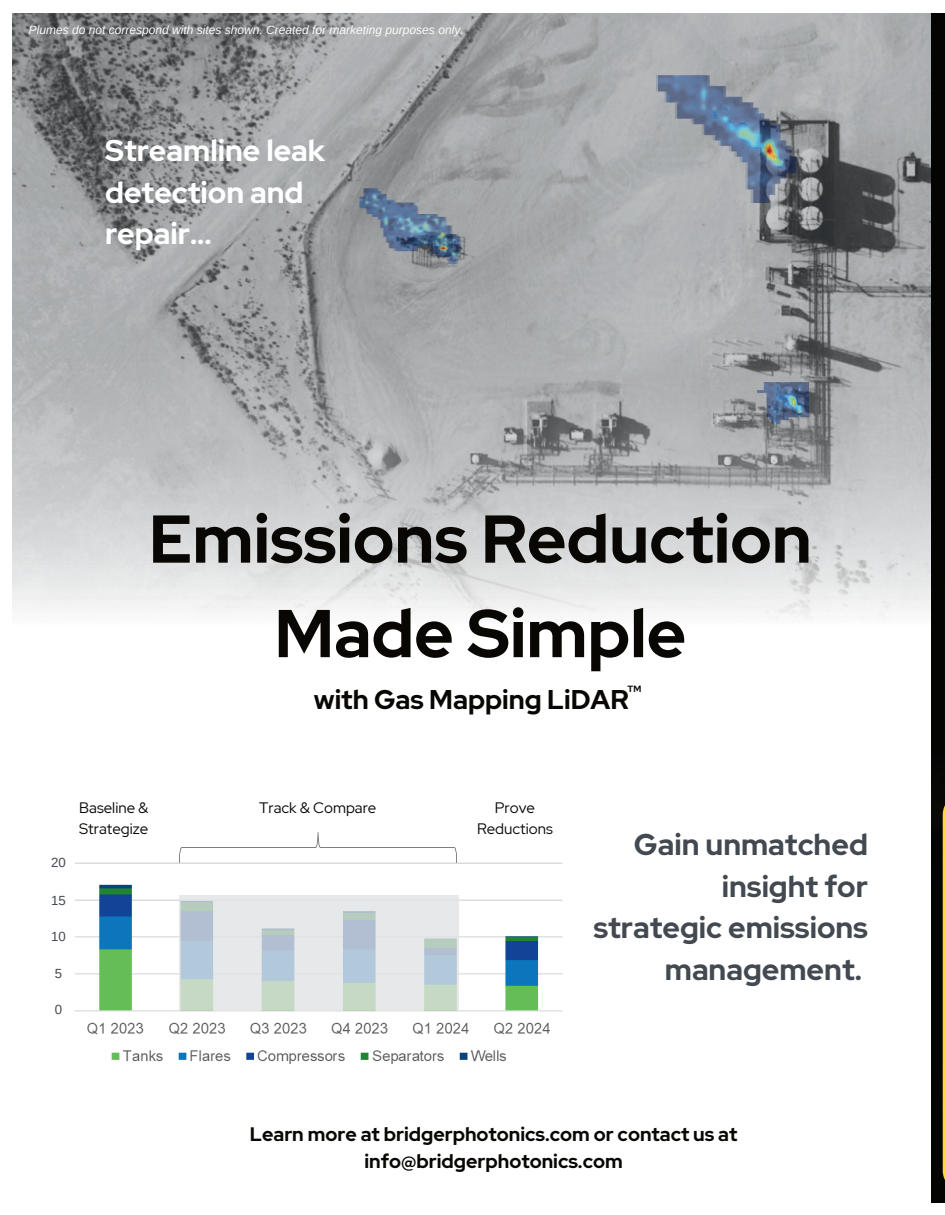
<style>
.page{position:relative;width:945px;height:1215px;background:#fff}
.page>*{position:absolute;margin:0;border:0;box-sizing:border-box;transform-origin:0 0}
.t1{font:700 67.5px/94.5px "Red Hat Display";color:#080704;text-align:center}
.t2{font:700 30px/41.7px "Red Hat Display";color:#434951;text-align:right}
.t3{font:700 30px/41.7px "Red Hat Display";color:#fff}
.t4{font:700 27px "Red Hat Display";color:#080704}
.t5{font:700 19.5px/27px "Red Hat Display";color:#080704;text-align:center}
.t6{font:15.15px/21px "Red Hat Display";color:#080704;text-align:center}
.t7{font:13.2px "Arimo";color:#434951}
.t8{font:italic 12px "Arimo";color:#fafafa}
.t9{font:700 9px "Red Hat Display";color:#080704}
</style>
<div class="page">
<img style="left:75px;top:850px;width:488px;height:214px">
<svg style="left:179px;top:895px;width:279px;height:115px;background:#d5dddf"></svg>
<img style="left:179px;top:833px;width:277px;height:29px">
<img style="left:13px;top:14px;width:918px;height:188px">
<img style="left:13px;top:202px;width:918px;height:418px">
<img style="left:657px;top:68px;width:145px;height:135px">
<img style="left:758px;top:378px;width:50px;height:45px">
<img style="left:359px;top:185px;width:104px;height:79px">
<div style="left:932px;top:14px;width:13px;height:1189px;background:#040503"></div>
<svg style="left:939px;top:789px;width:6px;height:407px;background:#5a4d15"></svg>
<svg style="left:944px;top:558px;width:1px;height:217px"></svg>
<p class="t8" style="left:29px;top:21px;width:436px">Plumes do not correspond with sites shown. Created for marketing purposes only.</p>
<h2 class="t3" style="left:105px;top:129px;width:221px">Streamline leak detection and repair...</h2>
<h1 class="t1" style="left:149px;top:491px;width:664px">Emissions Reduction<br>Made Simple</h1>
<h3 class="t4" style="left:314px;top:681px;width:316px">with Gas Mapping LiDAR</h3>
<p class="t9" style="left:627px;top:683px;width:15px">TM</p>
<p class="t7" style="left:51px;top:854px;width:16px">20</p>
<p class="t7" style="left:51px;top:892px;width:16px">15</p>
<p class="t7" style="left:51px;top:928px;width:16px">10</p>
<p class="t7" style="left:55px;top:965px;width:9px">5</p>
<p class="t7" style="left:55px;top:1001px;width:9px">0</p>
<p class="t6" style="left:79px;top:797px;width:71px">Baseline &amp;</p>
<p class="t6" style="left:259px;top:797px;width:119px">Track &amp; Compare</p>
<p class="t6" style="left:79px;top:818px;width:71px">Strategize</p>
<p class="t6" style="left:477px;top:797px;width:77px">Prove<br>Reductions</p>
<h2 class="t2" style="left:593px;top:824px;width:276px">Gain unmatched insight for strategic emissions management.</h2>
<p class="t5" style="left:250px;top:1121px;width:489px">Learn more at bridgerphotonics.com or contact us at info@bridgerphotonics.com</p>
</div>
